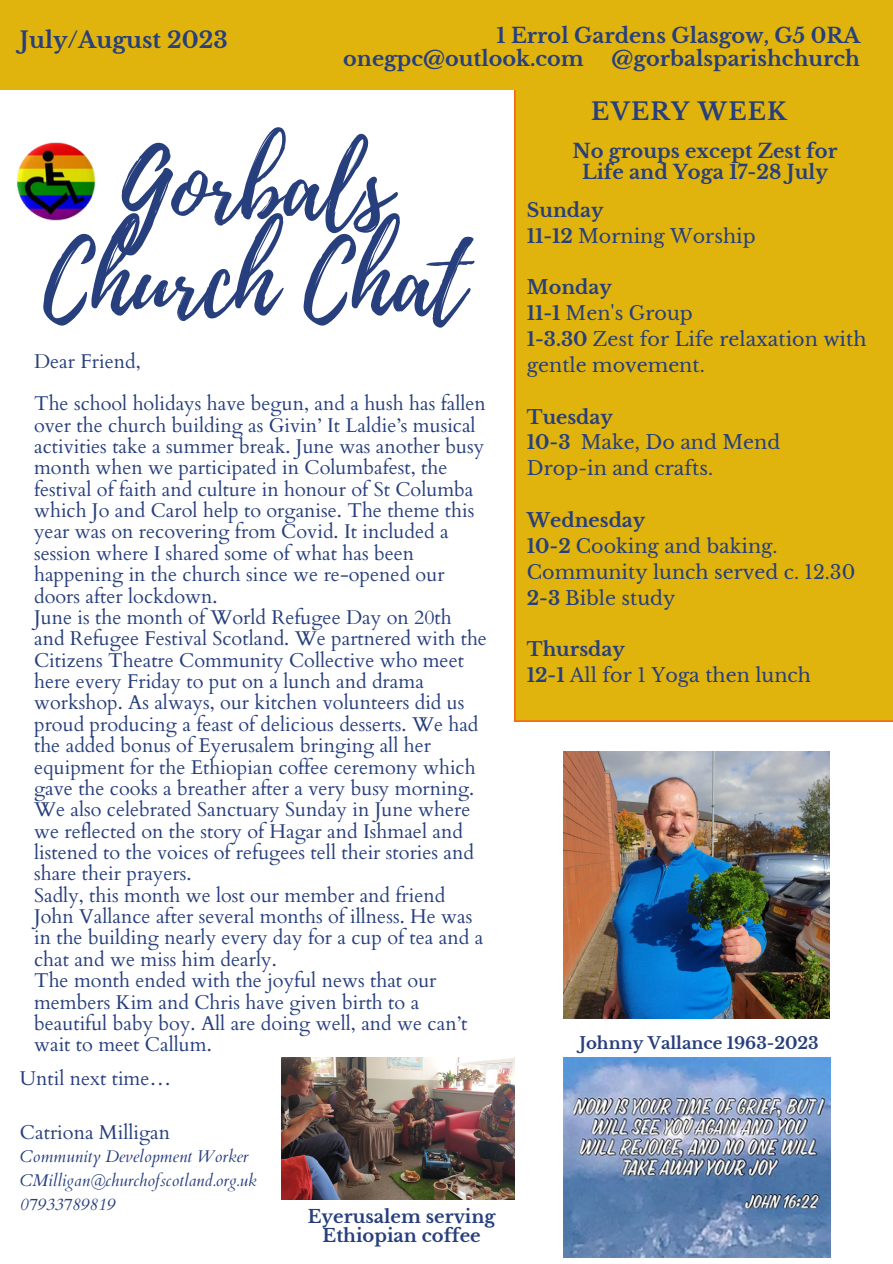
<style>
.page{position:relative;width:893px;height:1264px;background:#fff}
.page>*{position:absolute;margin:0;border:0;box-sizing:border-box;transform-origin:0 0}
.t1{font:96.3px/95.4px "Playlist Script";color:#273f7c;text-align:center}
.t2{font:700 23.85px "Libre Baskerville";letter-spacing:.05em;color:#273f7c}
.t3{font:700 22.5px "Libre Baskerville";color:#273f7c}
.t4{font:700 20.7px "Libre Baskerville";color:#273f7c}
.t5{font:19.95px/21.3px "Cardo";color:#273f7c}
.t6{font:700 19.5px/21.3px "Libre Baskerville";color:#273f7c;text-align:center}
.t7{font:19.05px/25.8px "Libre Baskerville";color:#273f7c}
.t8{font:700 19.05px "Libre Baskerville";color:#273f7c}
.t9{font:700 18px/19px "Libre Baskerville";color:#273f7c;text-align:center}
.t10{font:italic 16.95px "Cardo";color:#273f7c}
.t11{font:700 16.5px "Libre Baskerville";color:#273f7c}
.s1{font-weight:700}
</style>
<div class="page">
<div style="left:514px;top:90px;width:378px;height:632px;background:#e0b30d"></div>
<div style="left:0;top:0;width:892px;height:90px;background:#e0b30d"></div>
<img style="left:16px;top:142px;width:80px;height:79px">
<img style="left:563px;top:751px;width:266px;height:267px">
<img style="left:281px;top:1057px;width:233px;height:142px">
<img style="left:563px;top:1057px;width:267px;height:200px">
<p class="t3" style="left:20px;top:26px;width:209px">July/August 2023</p>
<p class="t4" style="left:496px;top:23px;width:365px">1 Errol Gardens Glasgow, G5 0RA</p>
<p class="t4" style="left:343px;top:45px;width:242px">onegpc@outlook.com</p>
<p class="t4" style="left:611px;top:45px;width:250px">@gorbalsparishchurch</p>
<p class="t1" style="left:43px;top:142px;width:423px">Gorbals<br>Church Chat</p>
<p class="t5" style="left:34px;top:350px;width:108px">Dear Friend,</p>
<p class="t5" style="left:34px;top:393px;width:453px">The school holidays have begun, and a hush has fallen over the church building as Givin’ It Laldie’s musical activities take a summer break. June was another busy month when we participated in Columbafest, the festival of faith and culture in honour of St Columba which Jo and Carol help to organise. The theme this year was on recovering from Covid. It included a session where I shared some of what has been happening in the church since we re-opened our doors after lockdown.</p>
<p class="t5" style="left:34px;top:607px;width:454px">June is the month of World Refugee Day on 20th and Refugee Festival Scotland. We partnered with the Citizens Theatre Community Collective who meet here every Friday to put on a lunch and drama workshop. As always, our kitchen volunteers did us proud producing a feast of delicious desserts. We had the added bonus of Eyerusalem bringing all her equipment for the Ethiopian coffee ceremony which gave the cooks a breather after a very busy morning.<br>We also celebrated Sanctuary Sunday in June where we reflected on the story of Hagar and Ishmael and listened to the voices of refugees tell their stories and share their prayers.</p>
<p class="t5" style="left:34px;top:884px;width:451px">Sadly, this month we lost our member and friend John Vallance after several months of illness. He was in the building nearly every day for a cup of tea and a chat and we miss him dearly.</p>
<p class="t5" style="left:34px;top:970px;width:435px">The month ended with the joyful news that our members Kim and Chris have given birth to a beautiful baby boy. All are doing well, and we can’t wait to meet Callum.</p>
<p class="t5" style="left:20px;top:1067px;width:153px">Until next time…</p>
<p class="t5" style="left:20px;top:1121px;width:152px">Catriona Milligan</p>
<p class="t10" style="left:20px;top:1145px;width:230px">Community Development Worker</p>
<p class="t10" style="left:20px;top:1169px;width:238px">CMilligan@churchofscotland.org.uk</p>
<p class="t10" style="left:20px;top:1192px;width:97px">07933789819</p>
<p class="t9" style="left:308px;top:1206px;width:189px">Eyerusalem serving<br>Ethiopian coffee</p>
<p class="t2" style="left:591px;top:97px;width:197px">EVERY WEEK</p>
<p class="t6" style="left:572px;top:140px;width:266px">No groups except Zest for<br>Life and Yoga 17-28 July</p>
<p class="t8" style="left:527px;top:198px;width:78px">Sunday</p>
<p class="t7" style="left:527px;top:223px;width:230px"><span class="s1">11-12</span> Morning Worship</p>
<p class="t8" style="left:527px;top:276px;width:86px">Monday</p>
<p class="t7" style="left:527px;top:300px;width:167px"><span class="s1">11-1</span> Men's Group</p>
<p class="t7" style="left:527px;top:326px;width:341px"><span class="s1">1-3.30</span> Zest for Life relaxation with gentle movement.</p>
<p class="t8" style="left:527px;top:405px;width:87px">Tuesday</p>
<p class="t7" style="left:527px;top:430px;width:255px"><span class="s1">10-3</span> Make, Do and Mend</p>
<p class="t7" style="left:527px;top:456px;width:188px">Drop-in and crafts.</p>
<p class="t8" style="left:527px;top:508px;width:120px">Wednesday</p>
<p class="t7" style="left:527px;top:533px;width:252px"><span class="s1">10-2</span> Cooking and baking.</p>
<p class="t7" style="left:527px;top:559px;width:330px">Community lunch served c. 12.30</p>
<p class="t7" style="left:527px;top:585px;width:150px"><span class="s1">2-3</span> Bible study</p>
<p class="t8" style="left:527px;top:638px;width:99px">Thursday</p>
<p class="t7" style="left:527px;top:662px;width:285px"><span class="s1">12-1</span> All for 1 Yoga then lunch</p>
<p class="t11" style="left:579px;top:1032px;width:241px">Johnny Vallance 1963-2023</p>
</div>
